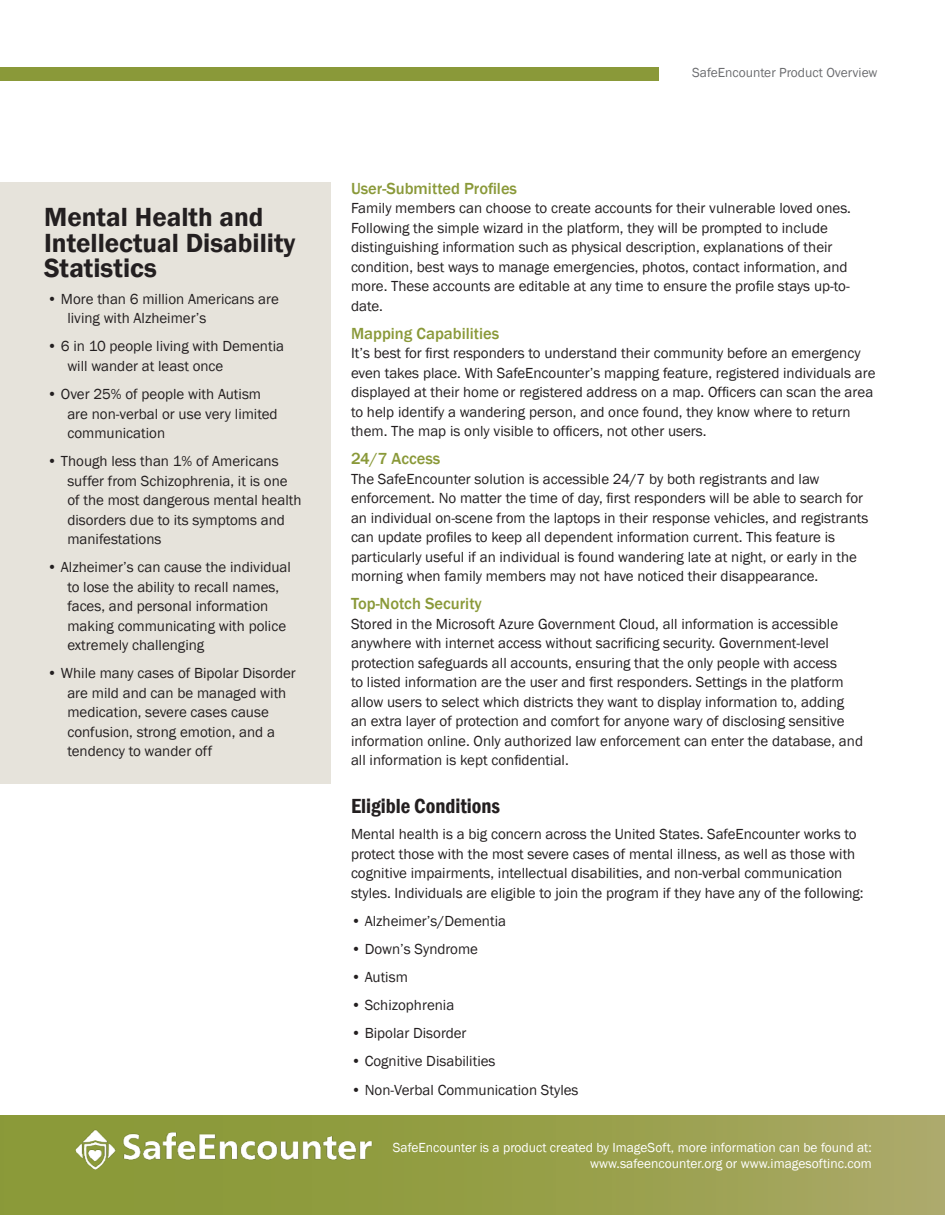
<style>
.page{position:relative;width:945px;height:1215px;background:#fff}
.page>*{position:absolute;margin:0;border:0;box-sizing:border-box;transform-origin:0 0}
.t1{font:600 27px/25.5px "Franklin Gothic";color:#231f20}
.t2{font:600 condensed 21px "Franklin Gothic";color:#231f20}
.subheaders{font:500 16.5px "Franklin Gothic";color:#8a9939}
.subheaders-2{font:15px/19.5px "Franklin Gothic";color:#231f20}
.bullets{font:15px/19.5px "Franklin Gothic";color:#231f20}
.body{font:15px/19.5px "Franklin Gothic";color:#231f20}
.t3{font:13.5px/16.5px "Franklin Gothic";color:#fff;text-align:right}
.t4{font:13.5px "Franklin Gothic";color:#6c6d70}
</style>
<div class="page">
<div style="left:0;top:1116px;width:945px;height:99px;background:linear-gradient(to right,#85972f,#a8a763)"></div>
<img style="left:66px;top:1125px;width:314px;height:47px">
<div style="left:0;top:68px;width:658px;height:13px;background:#8a9939"></div>
<div style="left:0;top:182px;width:330px;height:602px;background:#e6e3db"></div>
<p class="t1" style="left:44px;top:205px;width:253px">Mental Health and<br>Intellectual Disability<br>Statistics</p>
<p class="bullets" style="left:67px;top:289px;width:213px;text-indent:-20px">• More than 6 million Americans are living with Alzheimer’s</p>
<p class="bullets" style="left:67px;top:337px;width:218px;text-indent:-20px">• 6 in 10 people living with Dementia will wander at least once</p>
<p class="bullets" style="left:67px;top:385px;width:212px;text-indent:-20px">• Over 25% of people with Autism are non-verbal or use very limited communication</p>
<p class="bullets" style="left:67px;top:452px;width:236px;text-indent:-20px">• Though less than 1% of Americans suffer from Schizophrenia, it is one of the most dangerous mental health disorders due to its symptoms and manifestations</p>
<p class="bullets" style="left:67px;top:558px;width:225px;text-indent:-20px">• Alzheimer’s can cause the individual to lose the ability to recall names, faces, and personal information making communicating with police extremely challenging</p>
<p class="bullets" style="left:67px;top:664px;width:230px;text-indent:-20px">• While many cases of Bipolar Disorder are mild and can be managed with medication, severe cases cause confusion, strong emotion, and a tendency to wander off</p>
<p class="t4" style="left:692px;top:64px;width:187px">SafeEncounter Product Overview</p>
<p class="subheaders" style="left:351px;top:178px;width:168px">User-Submitted Profiles</p>
<p class="subheaders-2" style="left:351px;top:199px;width:502px">Family members can choose to create accounts for their vulnerable loved ones.<br>Following the simple wizard in the platform, they will be prompted to include distinguishing information such as physical description, explanations of their condition, best ways to manage emergencies, photos, contact information, and more. These accounts are editable at any time to ensure the profile stays up-to&shy;date.</p>
<p class="subheaders" style="left:351px;top:323px;width:150px">Mapping Capabilities</p>
<p class="subheaders-2" style="left:351px;top:344px;width:526px">It’s best for first responders to understand their community before an emergency even takes place. With SafeEncounter’s mapping feature, registered individuals are displayed at their home or registered address on a map. Officers can scan the area to help identify a wandering person, and once found, they know where to return them. The map is only visible to officers, not other users.</p>
<p class="subheaders" style="left:351px;top:449px;width:91px">24/7 Access</p>
<p class="subheaders-2" style="left:351px;top:469px;width:519px">The SafeEncounter solution is accessible 24/7 by both registrants and law enforcement. No matter the time of day, first responders will be able to search for an individual on-scene from the laptops in their response vehicles, and registrants can update profiles to keep all dependent information current. This feature is particularly useful if an individual is found wandering late at night, or early in the morning when family members may not have noticed their disappearance.</p>
<p class="subheaders" style="left:351px;top:594px;width:132px">Top-Notch Security</p>
<p class="subheaders-2" style="left:351px;top:615px;width:514px">Stored in the Microsoft Azure Government Cloud, all information is accessible anywhere with internet access without sacrificing security. Government-level protection safeguards all accounts, ensuring that the only people with access<br>to listed information are the user and first responders. Settings in the platform allow users to select which districts they want to display information to, adding an extra layer of protection and comfort for anyone wary of disclosing sensitive information online. Only authorized law enforcement can enter the database, and all information is kept confidential.</p>
<p class="t2" style="left:351px;top:792px;width:151px">Eligible Conditions</p>
<p class="body" style="left:351px;top:825px;width:514px">Mental health is a big concern across the United States. SafeEncounter works to protect those with the most severe cases of mental illness, as well as those with cognitive impairments, intellectual disabilities, and non-verbal communication styles. Individuals are eligible to join the program if they have any of the following:</p>
<p class="bullets" style="left:351px;top:911px;width:157px">• Alzheimer’s/Dementia</p>
<p class="bullets" style="left:351px;top:939px;width:129px">• Down’s Syndrome</p>
<p class="bullets" style="left:351px;top:968px;width:58px">• Autism</p>
<p class="bullets" style="left:351px;top:996px;width:105px">• Schizophrenia</p>
<p class="bullets" style="left:351px;top:1024px;width:117px">• Bipolar Disorder</p>
<p class="bullets" style="left:351px;top:1052px;width:146px">• Cognitive Disabilities</p>
<p class="bullets" style="left:351px;top:1080px;width:229px">• Non-Verbal Communication Styles</p>
<p class="t3" style="left:393px;top:1139px;width:480px">SafeEncounter is a product created by ImageSoft, more information can be found at: www.safeencounter.org or www.imagesoftinc.com</p>
</div>
